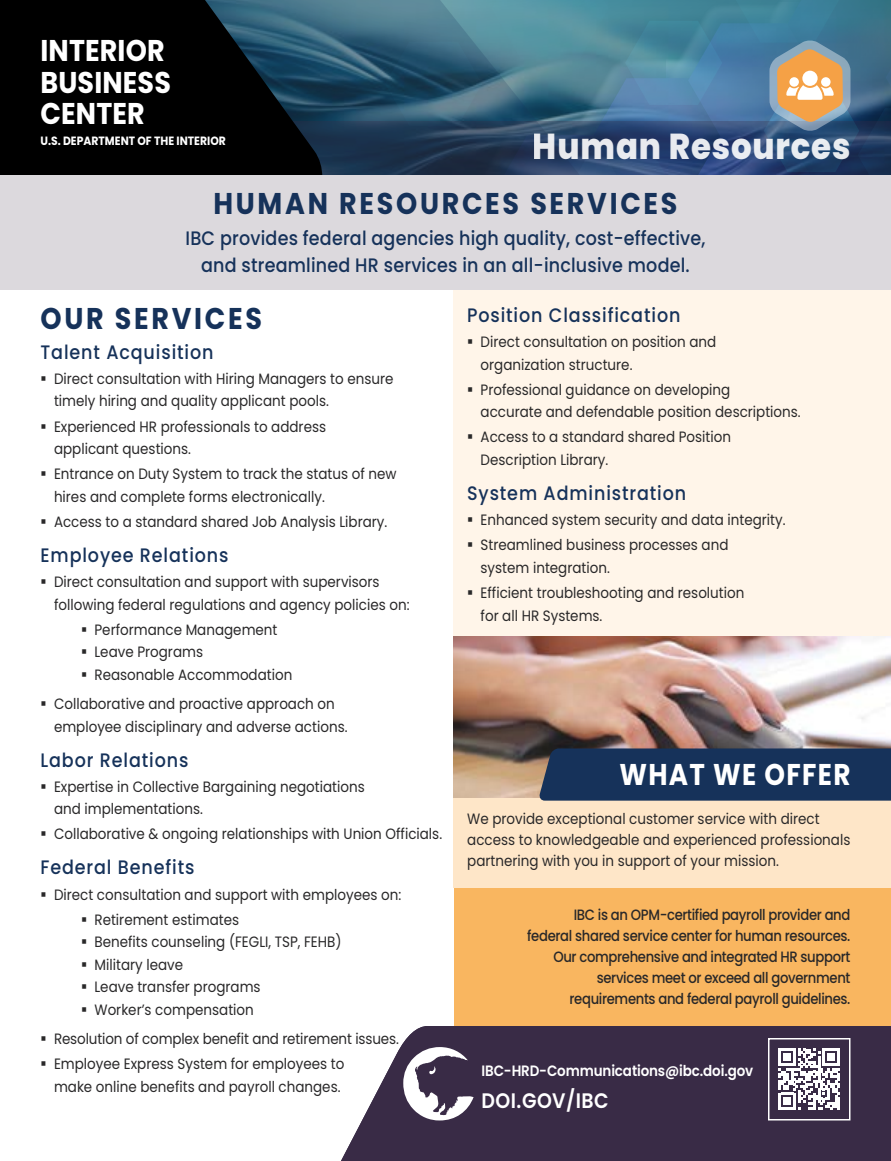
<style>
.page{position:relative;width:891px;height:1161px;background:#fff}
.page>*{position:absolute;margin:0;border:0;box-sizing:border-box;transform-origin:0 0}
.t1{font:800 36px "Poppins";letter-spacing:.025em;color:#fff;scale:.9 1}
.t2{font:700 30px "Poppins";letter-spacing:.1em;color:#16325a;scale:.9 1}
.t3{font:700 30px/31.2px "Poppins";letter-spacing:.005em;color:#fff;scale:.9 1}
.t4{font:700 30px "Poppins";letter-spacing:.05em;color:#fff;scale:.88 1}
.t5{font:600 21px "Poppins";letter-spacing:.025em;color:#fff;scale:.9 1}
.t6{font:500 19.5px "Poppins";letter-spacing:.05em;color:#16325a;scale:.9 1}
.t7{font:500 19.5px/27px "Poppins";letter-spacing:.01em;color:#16325a;text-align:center;scale:.9 1}
.t8{font:15px/22.5px "Poppins";color:#292829;scale:.9 1}
.t9{font:500 15px/21px "Poppins";letter-spacing:-.025em;color:#292829;text-align:right;scale:.88 1}
.t10{font:600 15px "Poppins";letter-spacing:-.01em;color:#fff;scale:.9 1}
.t11{font:700 12px "Poppins";color:#fff;scale:.9 1}
</style>
<div class="page">
<svg style="left:325px;top:0;width:60px;height:122px;background:#305b72"></svg>
<div style="left:0;top:122px;width:891px;height:55px;background:linear-gradient(to bottom,#1d3652,#19314b)"></div>
<svg style="left:0;top:0;width:325px;height:176px;background:#080f14"></svg>
<svg style="left:385px;top:0;width:506px;height:176px;background:#466c85"></svg>
<div style="left:802px;top:70px;width:16px;height:16px;background:#fff;border-radius:50%"></div>
<div style="left:454px;top:176px;width:437px;height:985px;background:#f9b660"></div>
<div style="left:454px;top:237px;width:437px;height:629px;background:#fff5e9"></div>
<div style="left:454px;top:773px;width:437px;height:115px;background:#fee6c8"></div>
<img style="left:454px;top:637px;width:437px;height:161px">
<div style="left:0;top:176px;width:891px;height:114px;background:#dcd9dd"></div>
<div style="left:538px;top:748px;width:353px;height:53px;background:#16325a"></div>
<svg style="left:341px;top:1026px;width:550px;height:135px;background:#4e425a"></svg>
<svg style="left:403px;top:1047px;width:71px;height:73px"></svg>
<h1 class="t3" style="left:40px;top:36px;width:146px">INTERIOR<br>BUSINESS<br>CENTER</h1>
<h1 class="t11" style="left:40px;top:134px;width:207px">U.S. DEPARTMENT OF THE INTERIOR</h1>
<h1 class="t1" style="left:533px;top:126px;width:355px">Human Resources</h1>
<h2 class="t2" style="left:213px;top:186px;width:517px">HUMAN RESOURCES SERVICES</h2>
<p class="t7" style="left:186px;top:225px;width:579px">IBC provides federal agencies high quality, cost-effective, and streamlined HR services in an all-inclusive model.</p>
<h3 class="t2" style="left:40px;top:301px;width:248px">OUR SERVICES</h3>
<h4 class="t6" style="left:40px;top:341px;width:194px">Talent Acquisition</h4>
<p class="t8" style="left:54px;top:368px;width:379px">Direct consultation with Hiring Managers to ensure timely hiring and quality applicant pools.</p>
<p class="t8" style="left:54px;top:415px;width:304px">Experienced HR professionals to address applicant questions.</p>
<p class="t8" style="left:54px;top:463px;width:382px">Entrance on Duty System to track the status of new hires and complete forms electronically.</p>
<p class="t8" style="left:54px;top:511px;width:372px">Access to a standard shared Job Analysis Library.</p>
<h4 class="t6" style="left:40px;top:544px;width:210px">Employee Relations</h4>
<p class="t8" style="left:54px;top:571px;width:397px">Direct consultation and support with supervisors following federal regulations and agency policies on:</p>
<p class="t8" style="left:94px;top:618px;width:205px">Performance Management</p>
<p class="t8" style="left:94px;top:641px;width:122px">Leave Programs</p>
<p class="t8" style="left:94px;top:663px;width:221px">Reasonable Accommodation</p>
<p class="t8" style="left:54px;top:693px;width:328px">Collaborative and proactive approach on employee disciplinary and adverse actions.</p>
<h4 class="t6" style="left:40px;top:748px;width:166px">Labor Relations</h4>
<p class="t8" style="left:54px;top:775px;width:347px">Expertise in Collective Bargaining negotiations and implementations.</p>
<p class="t8" style="left:54px;top:823px;width:433px">Collaborative &amp; ongoing relationships with Union Officials.</p>
<h4 class="t6" style="left:40px;top:856px;width:173px">Federal Benefits</h4>
<p class="t8" style="left:54px;top:883px;width:387px">Direct consultation and support with employees on:</p>
<p class="t8" style="left:94px;top:908px;width:162px">Retirement estimates</p>
<p class="t8" style="left:94px;top:931px;width:276px">Benefits counseling (FEGLI, TSP, FEHB)</p>
<p class="t8" style="left:94px;top:953px;width:100px">Military leave</p>
<p class="t8" style="left:94px;top:976px;width:186px">Leave transfer programs</p>
<p class="t8" style="left:94px;top:998px;width:179px">Worker’s compensation</p>
<p class="t8" style="left:54px;top:1028px;width:385px">Resolution of complex benefit and retirement issues.</p>
<p class="t8" style="left:54px;top:1053px;width:324px">Employee Express System for employees to make online benefits and payroll changes.</p>
<h4 class="t6" style="left:467px;top:304px;width:239px">Position Classification</h4>
<p class="t8" style="left:481px;top:331px;width:263px">Direct consultation on position and organization structure.</p>
<p class="t8" style="left:481px;top:378px;width:357px">Professional guidance on developing<br>accurate and defendable position descriptions.</p>
<p class="t8" style="left:481px;top:426px;width:280px">Access to a standard shared Position<br>Description Library.</p>
<h4 class="t6" style="left:467px;top:482px;width:245px">System Administration</h4>
<p class="t8" style="left:481px;top:509px;width:340px">Enhanced system security and data integrity.</p>
<p class="t8" style="left:481px;top:534px;width:277px">Streamlined business processes and system integration.</p>
<p class="t8" style="left:481px;top:582px;width:295px">Efficient troubleshooting and resolution for all HR Systems.</p>
<h3 class="t4" style="left:619px;top:758px;width:264px">WHAT WE OFFER</h3>
<p class="t8" style="left:467px;top:808px;width:427px;line-height:21px">We provide exceptional customer service with direct access to knowledgeable and experienced professionals partnering with you in support of your mission.</p>
<p class="t9" style="left:527px;top:905px;width:369px">IBC is an OPM-certified payroll provider and federal shared service center for human resources.<br>Our comprehensive and integrated HR support services meet or exceed all government requirements and federal payroll guidelines.</p>
<p class="t10" style="left:482px;top:1062px;width:303px">IBC-HRD-Communications@ibc.doi.gov</p>
<p class="t5" style="left:482px;top:1088px;width:143px">DOI.GOV/IBC</p>
</div>
